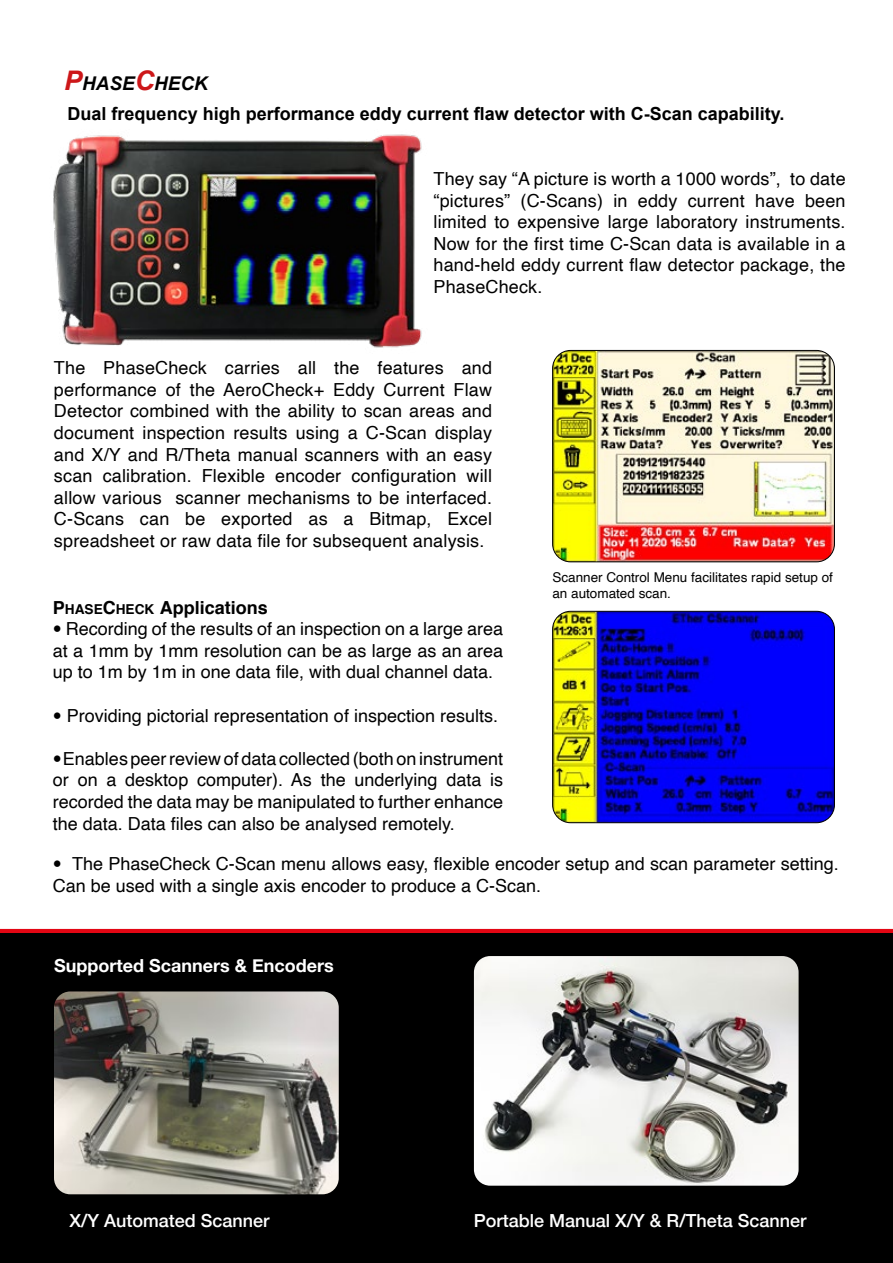
<style>
.page{position:relative;width:893px;height:1263px;background:#fff}
.page>*{position:absolute;margin:0;border:0;box-sizing:border-box;transform-origin:0 0}
.t1{font:italic 700 18.9px "Arial";color:#000}
.t2{font:18px/21.6px "Helvetica";color:#000;text-align:justify}
.t3{font:700 18px "Arial";color:#000}
.t4{font:500 18px "Helvetica Neue";color:#fff}
.t5{font:700 18px "Helvetica Neue";color:#fff}
.t6{font:700 18px "Helvetica";color:#000}
.t7{font:13.5px/16.2px "Helvetica";color:#000}
.s1{font-size:27px;color:#cd1719}
.s2{font-size:13.65px}
.s3{font-family:"Avenir"}
</style>
<div class="page">
<img style="left:553px;top:350px;width:281px;height:212px">
<div style="left:552px;top:350px;width:283px;height:212px;border:1px solid #000;border-radius:18px"></div>
<img style="left:553px;top:611px;width:281px;height:212px">
<div style="left:552px;top:611px;width:283px;height:212px;border:1px solid #000;border-radius:18px"></div>
<hr style="left:0;top:929px;width:893px;height:4px;background:#e30613">
<img style="left:53px;top:134px;width:369px;height:214px">
<div style="left:0;top:933px;width:893px;height:330px;background:#000"></div>
<img style="left:54px;top:991px;width:285px;height:203px">
<img style="left:474px;top:956px;width:325px;height:230px">
<p class="t1" style="left:64px;top:71px;width:145px"><span class="s1">P</span>HASE<span class="s1">C</span>HECK</p>
<p class="t3" style="left:68px;top:102px;width:718px">Dual frequency high performance eddy current flaw detector with C-Scan capability.</p>
<p class="t2" style="left:434px;top:168px;width:414px">They say “A picture is worth a 1000 words”, to date “pictures” (C-Scans) in eddy current have been limited to expensive large laboratory instruments.<br>Now for the fi rst time C-Scan data is available in a hand-held eddy current flaw detector package, the PhaseCheck.</p>
<p class="t2" style="left:54px;top:358px;width:440px">The PhaseCheck carries all the features and performance of the AeroCheck+ Eddy Current Flaw Detector combined with the ability to scan areas and document inspection results using a C-Scan display and X/Y and R/Theta manual scanners with an easy scan calibration. Flexible encoder configuration will allow various scanner mechanisms to be interfaced.<br>C-Scans can be exported as a Bitmap, Excel spreadsheet or raw data fi le for subsequent analysis.</p>
<p class="t6" style="left:53px;top:593px;width:217px">P<span class="s2">HASE</span>C<span class="s2">HECK</span> Applications</p>
<p class="t2" style="left:53px;top:619px;width:452px"><span class="s3">•</span> Recording of the results of an inspection on a large area at a 1mm by 1mm resolution can be as large as an area up to 1m by 1m in one data file, with dual channel data.</p>
<p class="t2" style="left:53px;top:705px;width:447px"><span class="s3">•</span> Providing pictorial representation of inspection results.</p>
<p class="t2" style="left:53px;top:748px;width:452px"><span class="s3">•</span>Enables peer review of data collected (both on instrument or on a desktop computer). As the underlying data is recorded the data may be manipulated to further enhance the data. Data files can also be analysed remotely.</p>
<p class="t7" style="left:552px;top:569px;width:282px">Scanner Control Menu facilitates rapid setup of an automated scan.</p>
<p class="t2" style="left:53px;top:853px;width:788px"><span class="s3">•</span> The PhaseCheck C-Scan menu allows easy, flexible encoder setup and scan parameter setting.<br>Can be used with a single axis encoder to produce a C-Scan.</p>
<p class="t5" style="left:54px;top:952px;width:281px">Supported Scanners &amp; Encoders</p>
<p class="t4" style="left:69px;top:1206px;width:202px">X/Y Automated Scanner</p>
<p class="t4" style="left:474px;top:1206px;width:334px">Portable Manual X/Y &amp; R/Theta Scanner</p>
</div>
